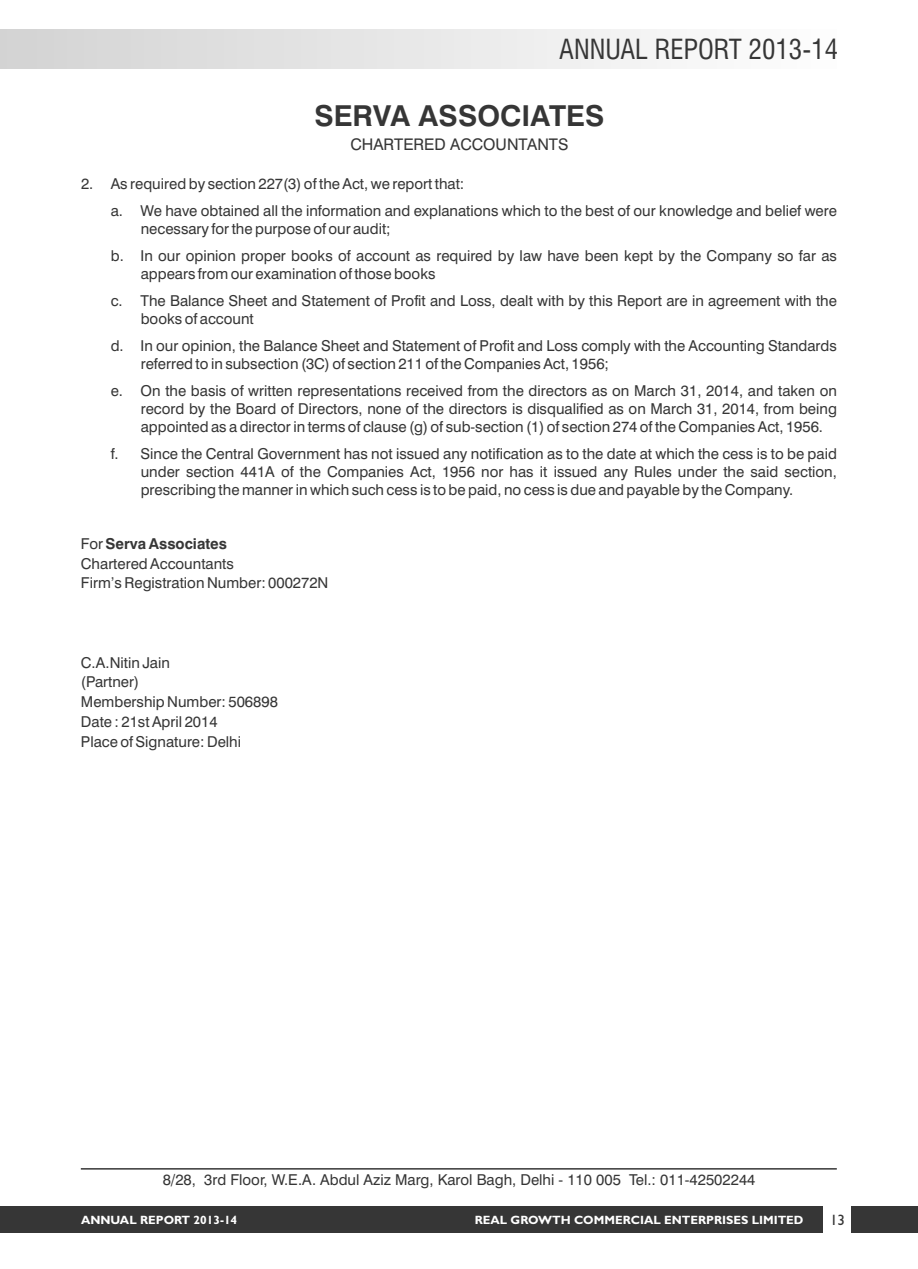
<style>
.page{position:relative;width:918px;height:1269px;background:#fff}
.page>*{position:absolute;margin:0;border:0;box-sizing:border-box;transform-origin:0 0}
.t1{font:700 28.8px "Swiss 721 BT";color:#363636}
.t2{font:condensed 27px "Swiss 721 BT";color:#363636}
.t3{font:16.05px "Swiss 721 BT";color:#363636}
.t4{font:15px/19.8px "Swiss 721 BT";color:#363636}
.t5{font:15px "Gill Sans";color:#363636}
.t6{font:700 12px "Gill Sans";color:#fff}
.s1{font-weight:700}
</style>
<div class="page">
<div style="left:0;top:29px;width:837px;height:39px;background:linear-gradient(to right,#d3d3d3,#fefefe)"></div>
<div style="left:0;top:1207px;width:918px;height:26px;background:#363636"></div>
<div style="left:823px;top:1206px;width:28px;height:28px;background:#fff"></div>
<hr style="left:81px;top:1168px;width:756px;height:2px;background:#363636">
<h2 class="t2" style="left:559px;top:38px;width:281px">ANNUAL REPORT 2013-14</h2>
<h1 class="t1" style="left:314px;top:104px;width:291px">SERVA ASSOCIATES</h1>
<p class="t3" style="left:350px;top:138px;width:219px">CHARTERED ACCOUNTANTS</p>
<p class="t4" style="left:111px;top:172px;width:728px;line-height:27px;text-indent:-30px">2. As required by section 227(3) of the Act, we report that:<br>a. We have obtained all the information and explanations which to the best of our knowledge and belief were</p>
<p class="t4" style="left:111px;top:217px;width:728px;line-height:27px;text-indent:30px">necessary for the purpose of our audit;<br>b. In our opinion proper books of account as required by law have been kept by the Company so far as</p>
<p class="t4" style="left:111px;top:262px;width:728px;line-height:27px;text-indent:30px">appears from our examination of those books<br>c. The Balance Sheet and Statement of Profit and Loss, dealt with by this Report are in agreement with the</p>
<p class="t4" style="left:111px;top:307px;width:728px;line-height:27px;text-indent:30px">books of account<br>d. In our opinion, the Balance Sheet and Statement of Profit and Loss comply with the Accounting Standards</p>
<p class="t4" style="left:111px;top:352px;width:728px;line-height:27px;text-indent:30px">referred to in subsection (3C) of section 211 of the Companies Act, 1956;<br>e. On the basis of written representations received from the directors as on March 31, 2014, and taken on</p>
<p class="t4" style="left:141px;top:401px;width:698px;line-height:18px">record by the Board of Directors, none of the directors is disqualified as on March 31, 2014, from being appointed as a director in terms of clause (g) of sub-section (1) of section 274 of the Companies Act, 1956.</p>
<p class="t4" style="left:141px;top:446px;width:698px;line-height:18px;text-align:justify;text-indent:-30px">f. Since the Central Government has not issued any notification as to the date at which the cess is to be paid under section 441A of the Companies Act, 1956 nor has it issued any Rules under the said section, prescribing the manner in which such cess is to be paid, no cess is due and payable by the Company.</p>
<p class="t4" style="left:81px;top:535px;width:249px">For <span class="s1">Serva Associates<br></span>Chartered Accountants<br>Firm’s Registration Number: 000272N</p>
<p class="t4" style="left:81px;top:654px;width:198px">C.A.Nitin Jain<br>(Partner)<br>Membership Number: 506898<br>Date : 21st April 2014<br>Place of Signature: Delhi</p>
<p class="t4" style="left:163px;top:1171px;width:594px">8/28, 3rd Floor, W.E.A. Abdul Aziz Marg, Karol Bagh, Delhi - 110 005 Tel.: 011-42502244</p>
<p class="t6" style="left:81px;top:1216px;width:158px">ANNUAL REPORT 2013-14</p>
<p class="t6" style="left:475px;top:1216px;width:330px">REAL GROWTH COMMERCIAL ENTERPRISES LIMITED</p>
<p class="t5" style="left:830px;top:1215px;width:16px">13</p>
</div>
